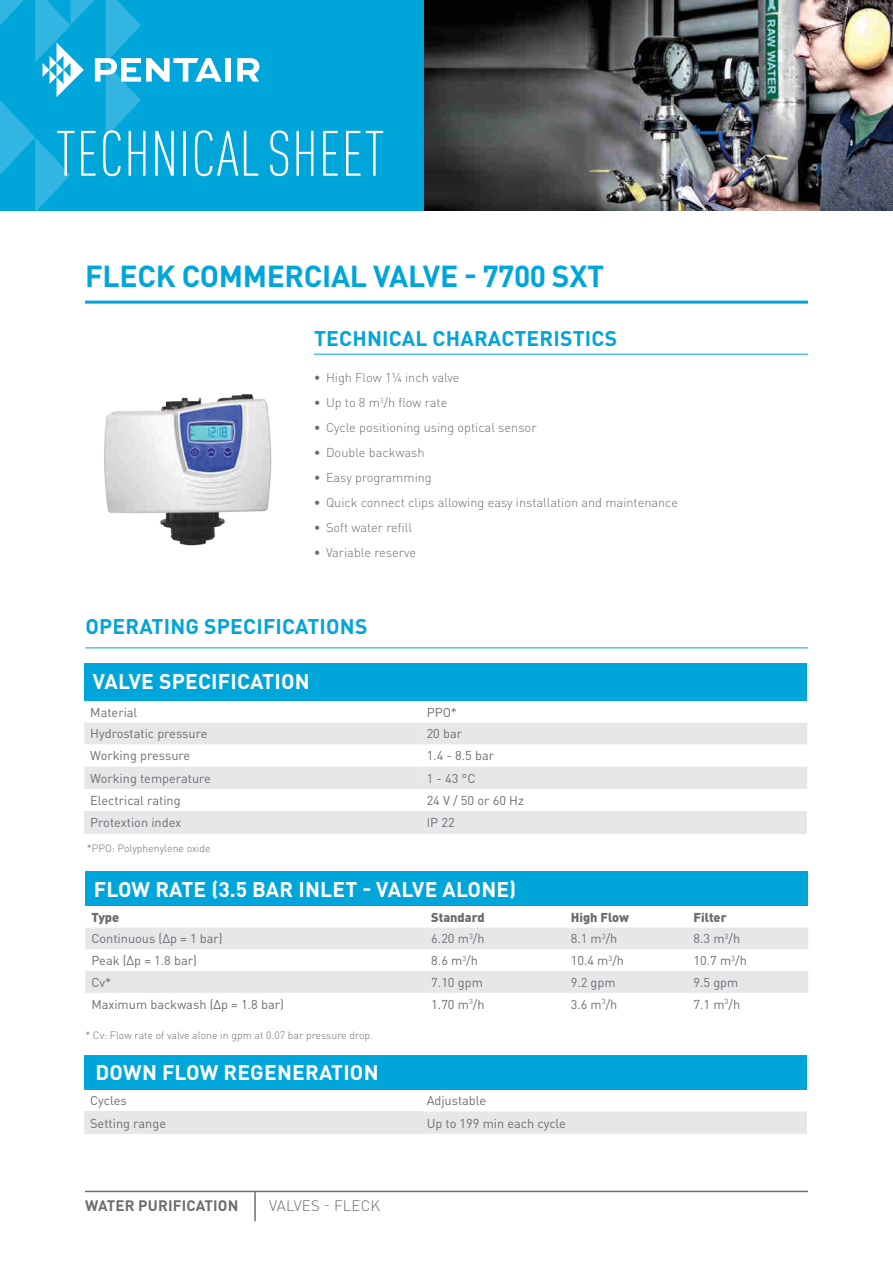
<style>
.page{position:relative;width:893px;height:1263px;background:#fff}
.page>*{position:absolute;margin:0;border:0;box-sizing:border-box;transform-origin:0 0}
.t1{font:300 condensed 63px "DIN Pro";letter-spacing:.01em;color:#fff}
.t2{font:700 30px "DIN Pro";letter-spacing:-.01em;color:#00a5da}
.t3{font:700 21px "DIN Pro";letter-spacing:.01em;color:#fff}
.t4{font:700 21px "DIN Pro";letter-spacing:.01em;color:#00a5da}
.t5{font:700 15px "DIN Pro";letter-spacing:.01em;color:#6c6d70}
.t6{font:300 15px "DIN Pro";letter-spacing:.01em;color:#6c6d70}
.t7{font:12.75px "DIN Pro";color:#6c6d70}
.t8{font:300 12.75px "DIN Pro";color:#6c6d70}
.t9{font:900 12.75px "DIN Pro";color:#6c6d70}
.t10{font:300 10.5px "DIN Pro";color:#6c6d70}
.s1{font-weight:700}
</style>
<div class="page">
<div style="left:0;top:0;width:428px;height:210px;background:#00a5da"></div>
<svg style="left:0;top:0;width:222px;height:211px"></svg>
<div style="left:225px;top:58px;width:6px;height:24px;background:#fff"></div>
<svg style="left:237px;top:58px;width:22px;height:24px"></svg>
<hr style="left:85px;top:1191px;width:723px;height:1px;background:#6c6d70">
<img style="left:424px;top:0;width:469px;height:210px">
<hr style="left:254px;top:1191px;width:2px;height:30px;background:#6c6d70">
<hr style="left:85px;top:301px;width:723px;height:3px;background:#00a5da">
<hr style="left:314px;top:354px;width:494px;height:1px;background:#00a5da">
<img style="left:104px;top:394px;width:168px;height:152px">
<hr style="left:85px;top:647px;width:723px;height:1px;background:#00a5da">
<div style="left:84px;top:663px;width:723px;height:38px;background:#00a5da"></div>
<div style="left:85px;top:872px;width:723px;height:34px;background:#00a5da"></div>
<svg style="left:84px;top:722px;width:723px;height:67px"></svg>
<div style="left:84px;top:811px;width:337px;height:22px;background:#e6e7e9"></div>
<div style="left:421px;top:811px;width:386px;height:22px;background:#e6e7e9"></div>
<svg style="left:85px;top:927px;width:723px;height:66px"></svg>
<div style="left:84px;top:1055px;width:723px;height:34px;background:#00a5da"></div>
<div style="left:84px;top:1111px;width:337px;height:23px;background:#e6e7e9"></div>
<div style="left:421px;top:1111px;width:386px;height:23px;background:#e6e7e9"></div>
<h1 class="t1" style="left:56px;top:109px;width:330px">TECHNICAL SHEET</h1>
<h2 class="t2" style="left:85px;top:251px;width:521px">FLECK COMMERCIAL VALVE - 7700 SXT</h2>
<h3 class="t4" style="left:314px;top:320px;width:305px">TECHNICAL CHARACTERISTICS</h3>
<p class="t8" style="left:314px;top:367px;width:147px"><span class="s1">•</span> High Flow 11/4 inch valve</p>
<p class="t8" style="left:314px;top:392px;width:135px"><span class="s1">•</span> Up to 8 m<sup>3</sup>/h flow rate</p>
<p class="t8" style="left:314px;top:417px;width:224px"><span class="s1">•</span> Cycle positioning using optical sensor</p>
<p class="t8" style="left:314px;top:442px;width:112px"><span class="s1">•</span> Double backwash</p>
<p class="t8" style="left:314px;top:467px;width:119px"><span class="s1">•</span> Easy programming</p>
<p class="t8" style="left:314px;top:492px;width:365px"><span class="s1">•</span> Quick connect clips allowing easy installation and maintenance</p>
<p class="t8" style="left:314px;top:517px;width:100px"><span class="s1">•</span> Soft water refill</p>
<p class="t8" style="left:314px;top:542px;width:104px"><span class="s1">•</span> Variable reserve</p>
<h3 class="t4" style="left:85px;top:609px;width:284px">OPERATING SPECIFICATIONS</h3>
<h3 class="t3" style="left:93px;top:664px;width:218px">VALVE SPECIFICATION</h3>
<p class="t7" style="left:90px;top:702px;width:49px">Material</p>
<p class="t7" style="left:427px;top:702px;width:32px">PPO*</p>
<p class="t7" style="left:90px;top:724px;width:119px">Hydrostatic pressure</p>
<p class="t7" style="left:427px;top:724px;width:37px">20 bar</p>
<p class="t7" style="left:90px;top:746px;width:101px">Working pressure</p>
<p class="t7" style="left:427px;top:746px;width:69px">1.4 - 8.5 bar</p>
<p class="t7" style="left:90px;top:768px;width:122px">Working temperature</p>
<p class="t7" style="left:427px;top:768px;width:50px">1 - 43 °C</p>
<p class="t7" style="left:90px;top:790px;width:92px">Electrical rating</p>
<p class="t7" style="left:427px;top:790px;width:99px">24 V / 50 or 60 Hz</p>
<p class="t7" style="left:90px;top:813px;width:93px">Protextion index</p>
<p class="t7" style="left:427px;top:813px;width:30px">IP 22</p>
<p class="t10" style="left:87px;top:840px;width:125px">*PPO: Polyphenylene oxide</p>
<h3 class="t3" style="left:94px;top:872px;width:424px">FLOW RATE (3.5 BAR INLET - VALVE ALONE)</h3>
<p class="t9" style="left:91px;top:906px;width:30px">Type</p>
<p class="t9" style="left:431px;top:906px;width:55px">Standard</p>
<p class="t9" style="left:571px;top:906px;width:60px">High Flow</p>
<p class="t9" style="left:693px;top:906px;width:35px">Filter</p>
<p class="t7" style="left:91px;top:929px;width:133px">Continuous (Δp = 1 bar)</p>
<p class="t7" style="left:431px;top:929px;width:55px">6.20 m<sup>3</sup>/h</p>
<p class="t7" style="left:571px;top:929px;width:48px">8.1 m<sup>3</sup>/h</p>
<p class="t7" style="left:693px;top:929px;width:48px">8.3 m<sup>3</sup>/h</p>
<p class="t7" style="left:91px;top:950px;width:107px">Peak (Δp = 1.8 bar)</p>
<p class="t7" style="left:431px;top:950px;width:48px">8.6 m<sup>3</sup>/h</p>
<p class="t7" style="left:571px;top:950px;width:55px">10.4 m<sup>3</sup>/h</p>
<p class="t7" style="left:693px;top:950px;width:55px">10.7 m<sup>3</sup>/h</p>
<p class="t7" style="left:91px;top:972px;width:21px">Cv*</p>
<p class="t7" style="left:431px;top:972px;width:53px">7.10 gpm</p>
<p class="t7" style="left:571px;top:972px;width:47px">9.2 gpm</p>
<p class="t7" style="left:693px;top:972px;width:47px">9.5 gpm</p>
<p class="t7" style="left:91px;top:994px;width:194px">Maximum backwash (Δp = 1.8 bar)</p>
<p class="t7" style="left:431px;top:994px;width:55px">1.70 m<sup>3</sup>/h</p>
<p class="t7" style="left:571px;top:994px;width:48px">3.6 m<sup>3</sup>/h</p>
<p class="t7" style="left:693px;top:994px;width:48px">7.1 m<sup>3</sup>/h</p>
<p class="t10" style="left:85px;top:1027px;width:289px">* Cv: Flow rate of valve alone in gpm at 0.07 bar pressure drop.</p>
<h3 class="t3" style="left:96px;top:1054px;width:285px">DOWN FLOW REGENERATION</h3>
<p class="t7" style="left:90px;top:1090px;width:38px">Cycles</p>
<p class="t7" style="left:427px;top:1090px;width:61px">Adjustable</p>
<p class="t7" style="left:90px;top:1113px;width:77px">Setting range</p>
<p class="t7" style="left:427px;top:1113px;width:141px">Up to 199 min each cycle</p>
<p class="t5" style="left:85px;top:1193px;width:155px">WATER PURIFICATION</p>
<p class="t6" style="left:269px;top:1194px;width:112px">VALVES - FLECK</p>
</div>
